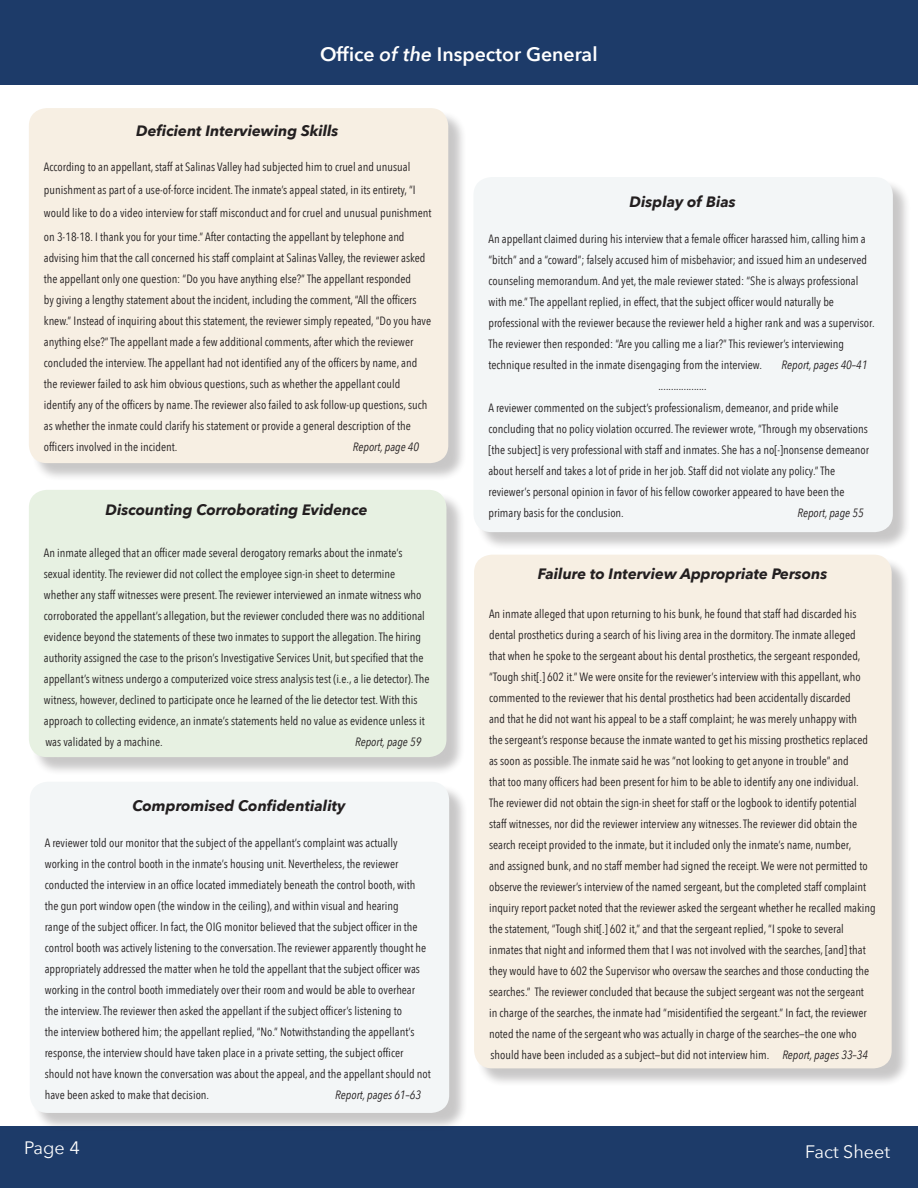
<style>
.page{position:relative;width:918px;height:1188px;background:#fff}
.page>*{position:absolute;margin:0;border:0;box-sizing:border-box;transform-origin:0 0}
.t1{font:600 19.5px "Avenir Next";color:#fff}
.t2{font:18px "Avenir Next";color:#fff}
.Narrative_Paragraph{font:italic 700 15px "Avenir Next";color:#231f20}
.Narrative_Paragraph-2{font:12px/21px "Avenir Next Condensed";color:#231f20}
.Narrative_Paragraph-3{font:italic 12px "Avenir Next Condensed";color:#231f20}
.s1{font-style:italic}
</style>
<div class="page">
<div style="left:0;top:1126px;width:918px;height:62px;background:#1d3b69"></div>
<div style="left:0;top:0;width:918px;height:85px;background:#1d3b69"></div>
<div style="left:31px;top:110px;width:436px;height:372px;background:#231f20;opacity:.25"></div>
<div style="left:29px;top:108px;width:419px;height:355px;background:#f7efe3;border-radius:18px"></div>
<div style="left:476px;top:179px;width:436px;height:372px;background:#231f20;opacity:.25"></div>
<div style="left:473px;top:177px;width:420px;height:355px;background:#f3f6f7;border-radius:18px"></div>
<div style="left:32px;top:784px;width:436px;height:348px;background:#231f20;opacity:.25"></div>
<div style="left:30px;top:782px;width:419px;height:331px;background:#f3f6f7;border-radius:18px"></div>
<div style="left:31px;top:492px;width:434px;height:284px;background:#231f20;opacity:.25"></div>
<div style="left:29px;top:490px;width:417px;height:267px;background:#e7f1e2;border-radius:18px"></div>
<div style="left:476px;top:557px;width:434px;height:530px;background:#231f20;opacity:.25"></div>
<div style="left:474px;top:555px;width:418px;height:513px;background:#f7efe3;border-radius:18px"></div>
<p class="t1" style="left:320px;top:37px;width:279px">Office <span class="s1">of the</span> Inspector General</p>
<p class="Narrative_Paragraph" style="left:136px;top:117px;width:204px">Deficient Interviewing Skills</p>
<p class="Narrative_Paragraph-2" style="left:44px;top:155px;width:389px;line-height:23.2px">According to an appellant, staff at Salinas Valley had subjected him to cruel and unusual punishment as part of a use-of-force incident. The inmate’s appeal stated, in its entirety, “I would like to do a video interview for staff misconduct and for cruel and unusual punishment on 3-18-18. I thank you for your time.” After contacting the appellant by telephone and</p>
<p class="Narrative_Paragraph-2" style="left:44px;top:246px;width:389px">advising him that the call concerned his staff complaint at Salinas Valley, the reviewer asked the appellant only one question: “Do you have anything else?” The appellant responded<br>by giving a lengthy statement about the incident, including the comment, “All the officers knew.” Instead of inquiring about this statement, the reviewer simply repeated, “Do you have anything else?” The appellant made a few additional comments, after which the reviewer concluded the interview. The appellant had not identified any of the officers by name, and the reviewer failed to ask him obvious questions, such as whether the appellant could identify any of the officers by name. The reviewer also failed to ask follow-up questions, such as whether the inmate could clarify his statement or provide a general description of the officers involved in the incident.</p>
<p class="Narrative_Paragraph-3" style="left:353px;top:439px;width:68px">Report, page 40</p>
<p class="Narrative_Paragraph" style="left:106px;top:497px;width:264px">Discounting Corroborating Evidence</p>
<p class="Narrative_Paragraph-2" style="left:44px;top:542px;width:387px">An inmate alleged that an officer made several derogatory remarks about the inmate’s sexual identity. The reviewer did not collect the employee sign-in sheet to determine whether any staff witnesses were present. The reviewer interviewed an inmate witness who corroborated the appellant’s allegation, but the reviewer concluded there was no additional evidence beyond the statements of these two inmates to support the allegation. The hiring authority assigned the case to the prison’s Investigative Services Unit, but specified that the appellant’s witness undergo a computerized voice stress analysis test (i.e., a lie detector). The witness, however, declined to participate once he learned of the lie detector test. With this approach to collecting evidence, an inmate’s statements held no value as evidence unless it was validated by a machine.</p>
<p class="Narrative_Paragraph-3" style="left:355px;top:735px;width:68px">Report, page 59</p>
<p class="Narrative_Paragraph" style="left:132px;top:793px;width:215px">Compromised Confidentiality</p>
<p class="Narrative_Paragraph-2" style="left:45px;top:831px;width:388px">A reviewer told our monitor that the subject of the appellant’s complaint was actually working in the control booth in the inmate’s housing unit. Nevertheless, the reviewer conducted the interview in an office located immediately beneath the control booth, with the gun port window open (the window in the ceiling), and within visual and hearing<br>range of the subject officer. In fact, the OIG monitor believed that the subject officer in the control booth was actively listening to the conversation. The reviewer apparently thought he appropriately addressed the matter when he told the appellant that the subject officer was working in the control booth immediately over their room and would be able to overhear the interview. The reviewer then asked the appellant if the subject officer’s listening to<br>the interview bothered him; the appellant replied, “No.” Notwithstanding the appellant’s response, the interview should have taken place in a private setting, the subject officer should not have known the conversation was about the appeal, and the appellant should not have been asked to make that decision.</p>
<p class="Narrative_Paragraph-3" style="left:335px;top:1087px;width:87px">Report, pages 61–63</p>
<p class="t2" style="left:24px;top:1132px;width:57px">Page 4</p>
<p class="Narrative_Paragraph" style="left:630px;top:189px;width:108px">Display of Bias</p>
<p class="Narrative_Paragraph-2" style="left:488px;top:227px;width:388px">An appellant claimed during his interview that a female officer harassed him, calling him a “bitch” and a “coward”; falsely accused him of misbehavior; and issued him an undeserved counseling memorandum. And yet, the male reviewer stated: “She is always professional with me.” The appellant replied, in effect, that the subject officer would naturally be professional with the reviewer because the reviewer held a higher rank and was a supervisor.<br>The reviewer then responded: “Are you calling me a liar?” This reviewer’s interviewing technique resulted in the inmate disengaging from the interview.</p>
<p class="Narrative_Paragraph-3" style="left:782px;top:357px;width:87px">Report, pages 40–41</p>
<p class="Narrative_Paragraph-3" style="left:659px;top:378px;width:50px">...................</p>
<p class="Narrative_Paragraph-2" style="left:488px;top:397px;width:382px">A reviewer commented on the subject’s professionalism, demeanor, and pride while concluding that no policy violation occurred. The reviewer wrote, “Through my observations [the subject] is very professional with staff and inmates. She has a no[-]nonsense demeanor about herself and takes a lot of pride in her job. Staff did not violate any policy.” The reviewer’s personal opinion in favor of his fellow coworker appeared to have been the primary basis for the conclusion.</p>
<p class="Narrative_Paragraph-3" style="left:797px;top:506px;width:68px">Report, page 55</p>
<p class="Narrative_Paragraph" style="left:538px;top:561px;width:291px">Failure to Interview Appropriate Persons</p>
<p class="Narrative_Paragraph-2" style="left:489px;top:603px;width:388px">An inmate alleged that upon returning to his bunk, he found that staff had discarded his dental prosthetics during a search of his living area in the dormitory. The inmate alleged<br>that when he spoke to the sergeant about his dental prosthetics, the sergeant responded, “Tough shit[.] 602 it.” We were onsite for the reviewer’s interview with this appellant, who commented to the reviewer that his dental prosthetics had been accidentally discarded<br>and that he did not want his appeal to be a staff complaint; he was merely unhappy with<br>the sergeant’s response because the inmate wanted to get his missing prosthetics replaced as soon as possible. The inmate said he was “not looking to get anyone in trouble” and<br>that too many officers had been present for him to be able to identify any one individual.<br>The reviewer did not obtain the sign-in sheet for staff or the logbook to identify potential staff witnesses, nor did the reviewer interview any witnesses. The reviewer did obtain the search receipt provided to the inmate, but it included only the inmate’s name, number,<br>and assigned bunk, and no staff member had signed the receipt. We were not permitted to observe the reviewer’s interview of the named sergeant, but the completed staff complaint inquiry report packet noted that the reviewer asked the sergeant whether he recalled making the statement, “Tough shit[.] 602 it,” and that the sergeant replied, “I spoke to several inmates that night and informed them that I was not involved with the searches, [and] that they would have to 602 the Supervisor who oversaw the searches and those conducting the searches.” The reviewer concluded that because the subject sergeant was not the sergeant<br>in charge of the searches, the inmate had “misidentified the sergeant.” In fact, the reviewer noted the name of the sergeant who was actually in charge of the searches—the one who should have been included as a subject—but did not interview him. <span class="s1">Report, pages 33–34</span></p>
<p class="t2" style="left:805px;top:1136px;width:87px">Fact Sheet</p>
</div>
